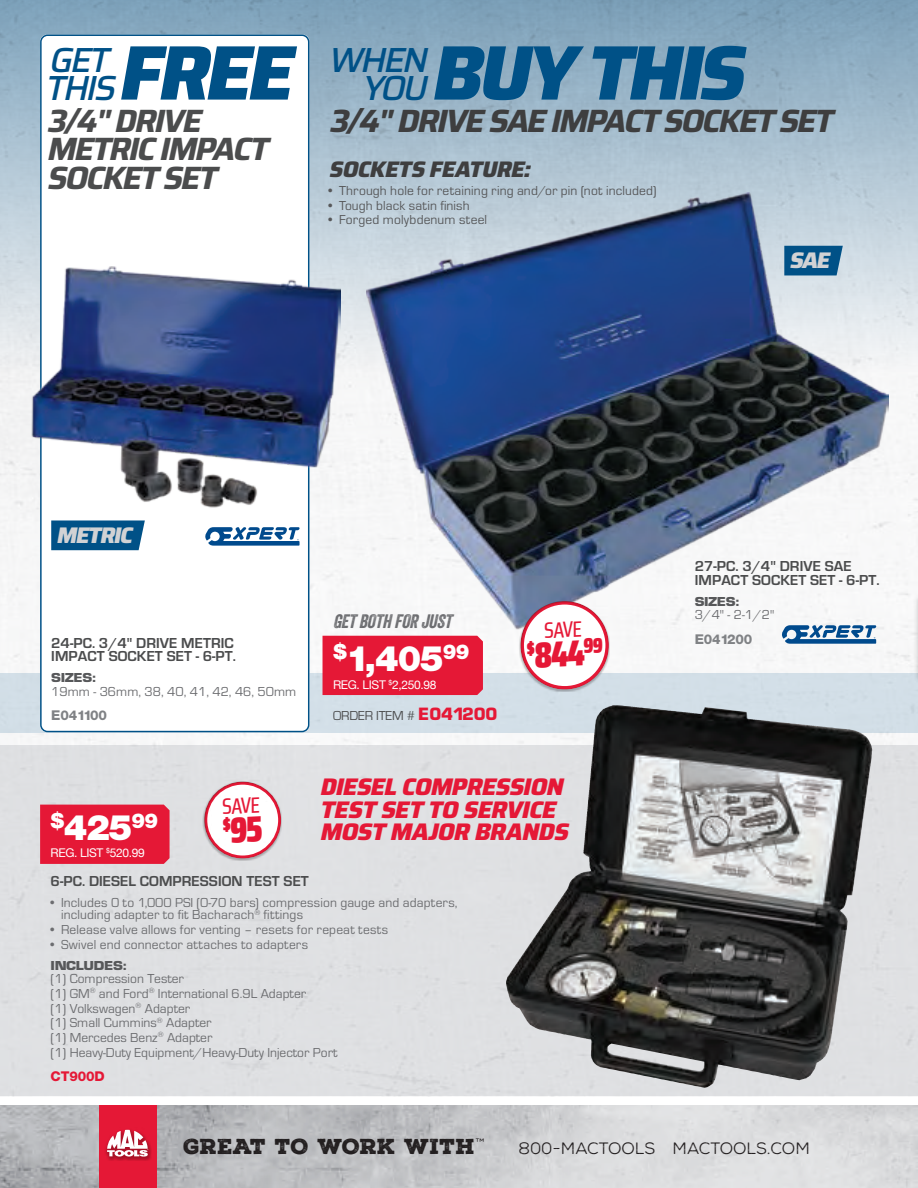
<style>
.page{position:relative;width:918px;height:1188px;background:#fff}
.page>*{position:absolute;margin:0;border:0;box-sizing:border-box;transform-origin:0 0}
.t1{font:italic 800 77.4px "Saira";color:#005187}
.t2{font:900 35.25px "Helvetica Neue LT Std";letter-spacing:-.03em;color:#fff}
.t3{font:italic 500 34.8px/27.6px "Saira";color:#005187}
.t4{font:italic 700 32.25px/28.5px "Saira";color:#4b4c4d}
.t5{font:italic 700 32.25px "Saira";color:#3e3e3f}
.t6{font:italic 800 24px/22.5px "Saira";color:#e51836}
.t7{font:italic 800 22.65px "Saira";color:#d1d2d4}
.t8{font:italic 800 22.5px "Saira";color:#3e3e3f}
.t9{font:500 22.2px "Saira Condensed";color:#e51836}
.t10{font:900 21.15px "Saira Condensed";color:#e51836}
.t11{font:21px "Nexa Rust Slab Black 01";color:#231f20}
.t12{font:italic 18.9px "Veneer";color:#6c6d70}
.t13{font:16.5px "Nexa Rust Sans Book 01";color:#231f20}
.t14{font:700 15px/13.5px "Eurostile";letter-spacing:.005em;color:#4b4c4d}
.t15{font:13.5px/14.7px "Eurostile";color:#6c6d70}
.t16{font:13.5px "Eurostile";letter-spacing:.01em;color:#57585a}
.t17{font:13.5px "Eurostile";letter-spacing:-.01em;color:#4b4c4d}
.t18{font:800 13.5px "Helvetica Neue LT Std";letter-spacing:-.01em;color:#808285}
.t19{font:800 13.5px "Helvetica Neue LT Std";letter-spacing:-.01em;color:#e51836}
.t20{font:12px "Helvetica Neue";letter-spacing:-.03em;color:#fff}
.t21{font:700 12px "Eurostile LT Std";letter-spacing:-.03em;color:#57585a;scale:1.15 1}
.s1{font-family:"Eurostile LT Std";font-weight:700;font-size:16.5px;color:#e51836}
.s2{font-size:36.3px}
</style>
<div class="page">
<img style="left:0;top:373px;width:918px;height:373px">
<div style="left:0;top:0;width:918px;height:373px;background:linear-gradient(to bottom,#7b9fb8,#f4f5f5)"></div>
<svg style="left:0;top:673px;width:918px;height:59px;background:#bbc6cd"></svg>
<svg style="left:0;top:746px;width:918px;height:350px;background:#b8b9ba"></svg>
<div style="left:323px;top:636px;width:160px;height:59px;background:#e51836"></div>
<img style="left:366px;top:192px;width:522px;height:447px">
<div style="left:40px;top:805px;width:130px;height:59px;background:#e51836"></div>
<img style="left:559px;top:705px;width:57px;height:196px">
<div style="left:40px;top:34px;width:269px;height:698px;background:#fff;border-radius:7px"></div>
<div style="left:40px;top:34px;width:269px;height:698px;border:2px solid #005187;border-radius:7px"></div>
<img style="left:27px;top:267px;width:314px;height:244px">
<svg style="left:205px;top:527px;width:95px;height:19px"></svg>
<svg style="left:51px;top:520px;width:94px;height:30px;background:#0d5a8d"></svg>
<svg style="left:784px;top:246px;width:59px;height:29px;background:#0c598c"></svg>
<svg style="left:781px;top:625px;width:95px;height:19px"></svg>
<div style="left:913px;top:593px;width:5px;height:90px;background:#231f20;opacity:.25"></div>
<svg style="left:917px;top:594px;width:1px;height:79px"></svg>
<svg style="left:0;top:1105px;width:918px;height:83px;background:#c9cacc"></svg>
<div style="left:100px;top:1105px;width:57px;height:83px;background:#e51836"></div>
<div style="left:105px;top:1127px;width:47px;height:34px;background:#150000;opacity:.3"></div>
<svg style="left:107px;top:1130px;width:41px;height:27px"></svg>
<div style="left:519px;top:601px;width:91px;height:91px;background:#231f20;opacity:.3"></div>
<div style="left:520px;top:598px;width:92px;height:92px;background:#150000;opacity:.5"></div>
<div style="left:203px;top:781px;width:79px;height:80px;background:#231f20;opacity:.3"></div>
<div style="left:204px;top:779px;width:79px;height:81px;background:#150000;opacity:.5"></div>
<svg style="left:223px;top:816px;width:39px;height:27px"></svg>
<h1 class="t1" style="left:429px;top:10px;width:336px">BUYTHIS</h1>
<h1 class="t1" style="left:116px;top:10px;width:198px">FREE</h1>
<h3 class="t3" style="left:44px;top:45px;width:83px">GET<br>THIS</h3>
<h3 class="t4" style="left:46px;top:105px;width:233px">3/4"DRIVE<br>METRICIMPACT<br>SOCKETSET</h3>
<h3 class="t5" style="left:329px;top:94px;width:516px">3/4"DRIVESAEIMPACTSOCKETSET</h3>
<h3 class="t3" style="left:327px;top:45px;width:112px;text-align:right">WHEN<br>YOU</h3>
<h3 class="t8" style="left:329px;top:151px;width:210px">SOCKETSFEATURE:</h3>
<p class="t16" style="left:329px;top:183px;width:329px">• Through hole for retaining ring and/or pin (not included)</p>
<p class="t16" style="left:329px;top:197px;width:143px">• Tough black satin finish</p>
<p class="t16" style="left:329px;top:212px;width:160px">• Forged molybdenum steel</p>
<h3 class="t7" style="left:789px;top:242px;width:48px">SAE</h3>
<h3 class="t7" style="left:56px;top:517px;width:84px">METRIC</h3>
<p class="t14" style="left:51px;top:636px;width:186px">24-PC. 3/4" DRIVE METRIC<br>IMPACT SOCKET SET - 6-PT.</p>
<p class="t21" style="left:51px;top:671px;width:41px">SIZES:</p>
<p class="t15" style="left:51px;top:684px;width:247px">19mm - 36mm, 38, 40, 41, 42, 46, 50mm</p>
<p class="t18" style="left:51px;top:707px;width:57px">E041100</p>
<h2 class="t2" style="left:51px;top:806px;width:109px"><sup>$</sup>425<sup>99</sup></h2>
<p class="t20" style="left:51px;top:844px;width:96px">REG. LIST <sup>$</sup>520.99</p>
<h3 class="t9" style="left:221px;top:788px;width:39px;rotate:-3deg">SAVE</h3>
<h3 class="t12" style="left:333px;top:610px;width:125px">GETBOTHFORJUST</h3>
<h2 class="t2" style="left:333px;top:637px;width:138px"><sup>$</sup>1,405<sup>99</sup></h2>
<p class="t20" style="left:333px;top:676px;width:105px">REG. LIST <sup>$</sup>2,250.98</p>
<p class="t17" style="left:333px;top:708px;width:166px">ORDER ITEM # <span class="s1">E041200</span></p>
<h3 class="t9" style="left:543px;top:612px;width:39px;rotate:-3deg">SAVE</h3>
<h3 class="t10" style="left:525px;top:632px;width:78px;rotate:-3deg">$<span class="s2">844</span>99</h3>
<h3 class="t6" style="left:320px;top:775px;width:258px">DIESELCOMPRESSION<br>TESTSETTOSERVICE<br>MOSTMAJORBRANDS</h3>
<p class="t14" style="left:51px;top:874px;width:260px">6-PC. DIESEL COMPRESSION TEST SET</p>
<p class="t15" style="left:61px;top:897px;width:398px;line-height:12px;text-indent:-11px">• Includes 0 to 1,000 PSI (0-70 bars) compression gauge and adapters, including adapter to fit Bacharach<sup>®</sup> fittings</p>
<p class="t15" style="left:51px;top:922px;width:339px">• Release valve allows for venting – resets for repeat tests</p>
<p class="t15" style="left:51px;top:937px;width:259px">• Swivel end connector attaches to adapters</p>
<p class="t21" style="left:51px;top:958px;width:68px">INCLUDES:</p>
<p class="t15" style="left:51px;top:971px;width:288px">(1) Compression Tester<br>(1) GM<sup>®</sup> and Ford<sup>®</sup> International 6.9L Adapter<br>(1) Volkswagen<sup>®</sup> Adapter<br>(1) Small Cummins<sup>®</sup> Adapter<br>(1) Mercedes Benz<sup>®</sup> Adapter<br>(1) Heavy-Duty Equipment/Heavy-Duty Injector Port</p>
<p class="t19" style="left:51px;top:1068px;width:56px">CT900D</p>
<p class="t14" style="left:695px;top:559px;width:186px">27-PC. 3/4" DRIVE SAE<br>IMPACT SOCKET SET - 6-PT.</p>
<p class="t21" style="left:695px;top:594px;width:41px">SIZES:</p>
<p class="t15" style="left:695px;top:607px;width:81px">3/4" - 2-1/2"</p>
<p class="t18" style="left:695px;top:631px;width:59px">E041200</p>
<h3 class="t11" style="left:183px;top:1133px;width:303px">GREAT TO WORK WITH<sup>™</sup></h3>
<p class="t13" style="left:518px;top:1139px;width:293px">800-MACTOOLS MACTOOLS.COM</p>
</div>
